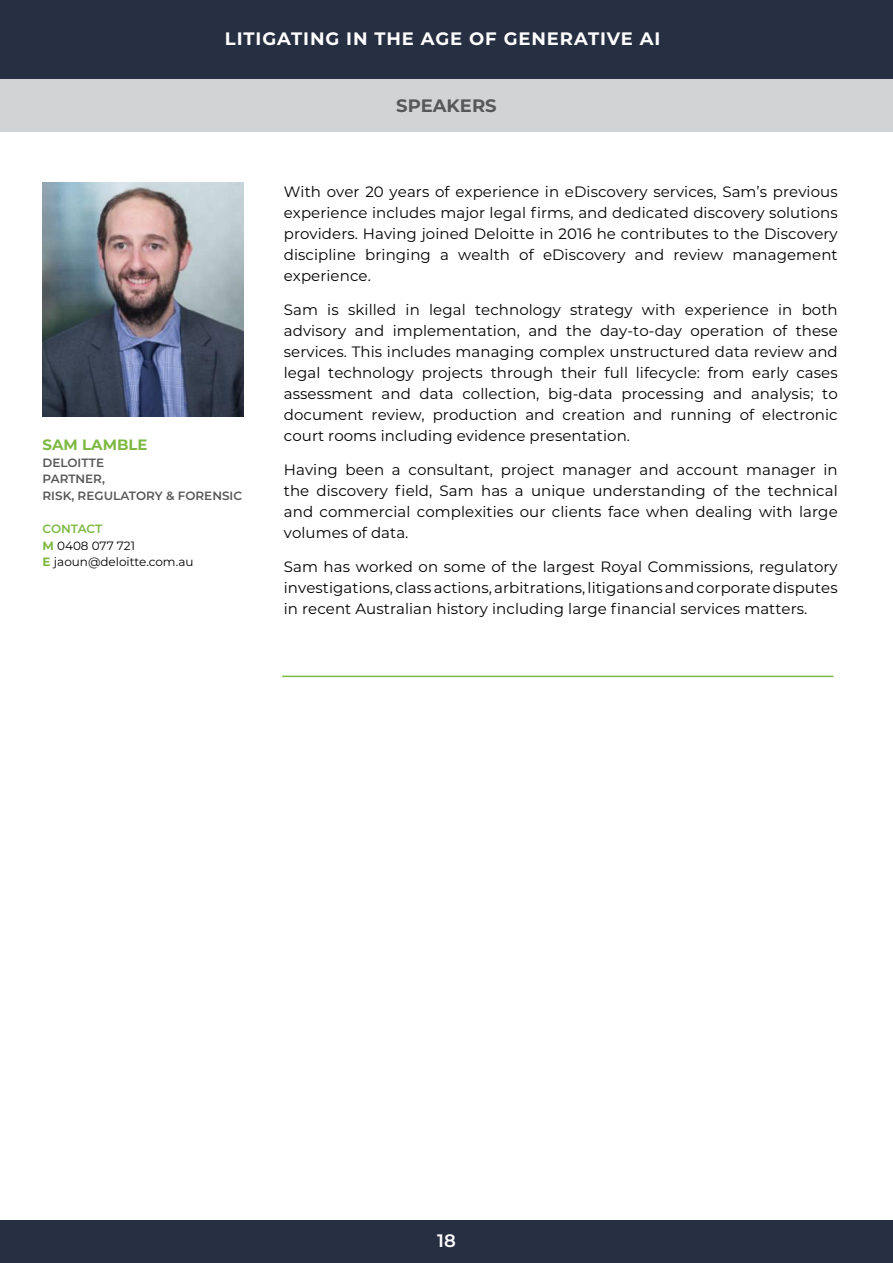
<style>
.page{position:relative;width:893px;height:1263px;background:#fff}
.page>*{position:absolute;margin:0;border:0;box-sizing:border-box;transform-origin:0 0}
.t1{font:700 18px "Montserrat";letter-spacing:.05em;color:#fff}
.t2{font:700 18px "Montserrat";color:#58585b}
.t3{font:600 18px "Montserrat";color:#fff}
.t4{font:15px/21px "Montserrat";letter-spacing:.005em;color:#000;text-align:justify}
.t5{font:700 15px "Montserrat";color:#7db942}
.t6{font:600 12px/16.5px "Montserrat";color:#58585b}
.t7{font:12px/16.5px "Montserrat";color:#000}
.s1{font-weight:600;color:#7db942}
.s2{font-weight:700;color:#7db942}
</style>
<div class="page">
<div style="left:0;top:0;width:893px;height:79px;background:#272f42"></div>
<div style="left:0;top:79px;width:893px;height:53px;background:#d1d3d4"></div>
<hr style="left:282px;top:676px;width:551px;height:1px;background:#7db942">
<img style="left:43px;top:183px;width:200px;height:233px">
<div style="left:0;top:1220px;width:893px;height:43px;background:#272f42"></div>
<p class="t1" style="left:225px;top:26px;width:437px">LITIGATING IN THE AGE OF GENERATIVE AI</p>
<p class="t5" style="left:43px;top:434px;width:107px">SAM LAMBLE</p>
<p class="t6" style="left:43px;top:454px;width:201px">DELOITTE<br>PARTNER,<br>RISK, REGULATORY &amp; FORENSIC</p>
<p class="t7" style="left:43px;top:520px;width:153px"><span class="s1">CONTACT<br></span><span class="s2">M</span> 0408 077 721<br><span class="s2">E</span> jaoun@deloitte.com.au</p>
<p class="t2" style="left:396px;top:93px;width:102px">SPEAKERS</p>
<p class="t4" style="left:284px;top:181px;width:555px">With over 20 years of experience in eDiscovery services, Sam’s previous experience includes major legal firms, and dedicated discovery solutions providers. Having joined Deloitte in 2016 he contributes to the Discovery discipline bringing a wealth of eDiscovery and review management experience.</p>
<p class="t4" style="left:284px;top:299px;width:555px">Sam is skilled in legal technology strategy with experience in both advisory and implementation, and the day-to-day operation of these services. This includes managing complex unstructured data review and legal technology projects through their full lifecycle: from early cases assessment and data collection, big-data processing and analysis; to document review, production and creation and running of electronic court rooms including evidence presentation.</p>
<p class="t4" style="left:284px;top:459px;width:555px">Having been a consultant, project manager and account manager in the discovery field, Sam has a unique understanding of the technical and commercial complexities our clients face when dealing with large volumes of data.</p>
<p class="t4" style="left:284px;top:555px;width:555px">Sam has worked on some of the largest Royal Commissions, regulatory investigations, class actions, arbitrations, litigations and corporate disputes in recent Australian history including large financial services matters.</p>
<p class="t3" style="left:437px;top:1228px;width:20px">18</p>
</div>
